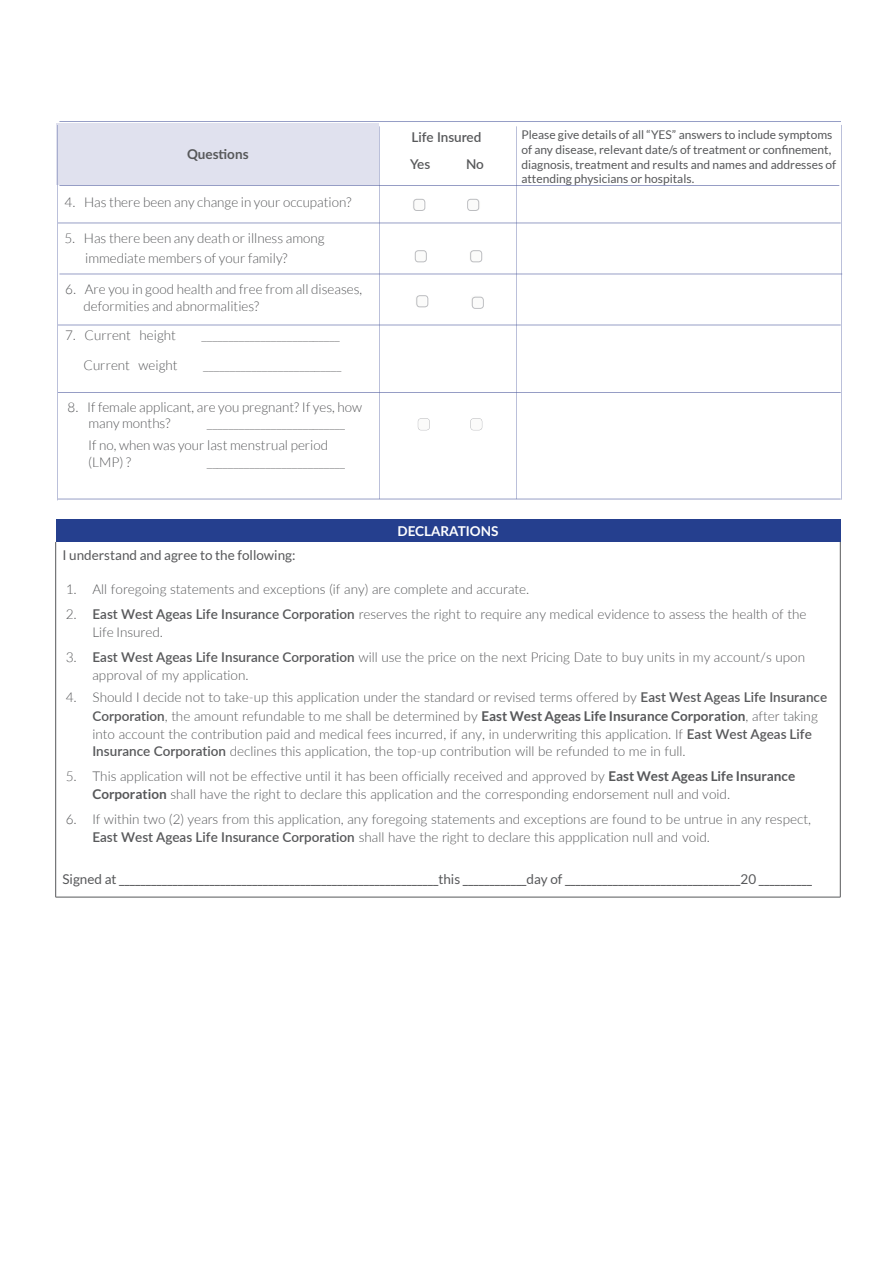
<style>
.page{position:relative;width:893px;height:1263px;background:#fff}
.page>*{position:absolute;margin:0;border:0;box-sizing:border-box;transform-origin:0 0}
.t1{font:300 13.5px/18px "Lato";color:#57585a}
.t2{font:13.5px "Lato";color:#57585a}
.t3{font:600 13.5px/27px "Lato";color:#57585a}
.t4{font:700 13.5px "Lato";color:#fff}
.t5{font:700 13.5px "Lato";color:#57585a}
.t6{font:12px/15px "Lato";color:#57585a}
.s1{font-weight:600}
.s2{font-weight:700}
</style>
<div class="page">
<div style="left:56px;top:519px;width:784px;height:23px;background:#253f8e"></div>
<hr style="left:55px;top:542px;width:1px;height:355px;background:#57585a">
<hr style="left:840px;top:542px;width:1px;height:355px;background:#57585a">
<hr style="left:56px;top:897px;width:784px;height:1px;background:#57585a">
<svg style="left:59px;top:184px;width:784px;height:247px"></svg>
<div style="left:57px;top:123px;width:322px;height:61px;background:#e0e1ee"></div>
<hr style="left:841px;top:125px;width:1px;height:375px;background:#4d5a9e">
<hr style="left:59px;top:185px;width:780px;height:1px;background:#4d5a9e">
<hr style="left:59px;top:121px;width:782px;height:1px;background:#4d5a9e">
<svg style="left:412px;top:199px;width:11px;height:11px"></svg>
<div style="left:414px;top:199px;width:11px;height:12px;border:1px solid #bcbdc0;border-radius:3px"></div>
<div style="left:469px;top:199px;width:11px;height:11px;background:#fbfbfa;border-radius:3px"></div>
<div style="left:467px;top:199px;width:12px;height:12px;border:1px solid #bcbdc0;border-radius:3px"></div>
<div style="left:415px;top:251px;width:11px;height:11px;background:#fbfbfa;border-radius:3px"></div>
<div style="left:415px;top:250px;width:12px;height:12px;border:1px solid #bcbdc0;border-radius:3px"></div>
<div style="left:469px;top:251px;width:11px;height:11px;background:#fbfbfa;border-radius:3px"></div>
<div style="left:470px;top:250px;width:12px;height:12px;border:1px solid #bcbdc0;border-radius:3px"></div>
<hr style="left:58px;top:223px;width:783px;height:1px;background:#4d5a9e">
<hr style="left:59px;top:274px;width:783px;height:1px;background:#4d5a9e">
<hr style="left:58px;top:325px;width:783px;height:1px;background:#4d5a9e">
<svg style="left:415px;top:296px;width:11px;height:11px"></svg>
<div style="left:417px;top:295px;width:11px;height:12px;border:1px solid #bcbdc0;border-radius:3px"></div>
<div style="left:471px;top:296px;width:11px;height:11px;background:#fbfbfa;border-radius:3px"></div>
<div style="left:472px;top:297px;width:12px;height:12px;border:1px solid #bcbdc0;border-radius:3px"></div>
<hr style="left:58px;top:392px;width:783px;height:1px;background:#4d5a9e">
<div style="left:418px;top:418px;width:12px;height:12px;border:1px solid #bcbdc0;border-radius:3px"></div>
<div style="left:418px;top:419px;width:11px;height:11px;background:#fbfbfa;border-radius:3px"></div>
<div style="left:471px;top:418px;width:11px;height:12px;border:1px solid #bcbdc0;border-radius:3px"></div>
<div style="left:471px;top:419px;width:11px;height:11px;background:#fbfbfa;border-radius:3px"></div>
<hr style="left:58px;top:499px;width:783px;height:1px;background:#4d5a9e">
<hr style="left:516px;top:126px;width:1px;height:373px;background:#4d5a9e">
<hr style="left:379px;top:126px;width:1px;height:373px;background:#4d5a9e">
<hr style="left:57px;top:125px;width:1px;height:375px;background:#4d5a9e">
<p class="t5" style="left:187px;top:144px;width:63px">Questions</p>
<p class="t1" style="left:65px;top:193px;width:288px">4. Has there been any change in your occupation?</p>
<p class="t1" style="left:85px;top:229px;width:241px;line-height:19.2px;text-indent:-21px">5. Has there been any death or illness among immediate members of your family?</p>
<p class="t1" style="left:84px;top:282px;width:280px;line-height:16.2px;text-indent:-18px">6. Are you in good health and free from all diseases, deformities and abnormalities?</p>
<p class="t1" style="left:65px;top:327px;width:112px">7. Current height</p>
<p class="t1" style="left:202px;top:327px;width:140px">__________________________</p>
<p class="t1" style="left:84px;top:356px;width:96px">Current weight</p>
<p class="t1" style="left:203px;top:356px;width:140px">__________________________</p>
<p class="t1" style="left:68px;top:398px;width:296px">8. If female applicant, are you pregnant? If yes, how</p>
<p class="t1" style="left:88px;top:414px;width:84px">many months?</p>
<p class="t1" style="left:88px;top:412px;width:258px;line-height:22px;text-indent:119px">__________________________<br>If no, when was your last menstrual period</p>
<p class="t1" style="left:88px;top:453px;width:44px">(LMP) ?</p>
<p class="t1" style="left:207px;top:453px;width:140px">__________________________</p>
<p class="t3" style="left:410px;top:123px;width:73px">Life Insured<br>Yes</p>
<p class="t3" style="left:466px;top:150px;width:19px">No</p>
<p class="t6" style="left:521px;top:127px;width:316px">Please give details of all “YES” answers to include symptoms of any disease, relevant date/s of treatment or confinement, diagnosis, treatment and results and names and addresses of</p>
<p class="t6" style="left:521px;top:171px;width:174px">attending physicians or hospitals.</p>
<p class="t4" style="left:397px;top:521px;width:103px">DECLARATIONS</p>
<p class="t2" style="left:62px;top:547px;width:235px">I understand and agree to the following:</p>
<p class="t1" style="left:66px;top:580px;width:465px">1. All foregoing statements and exceptions (if any) are complete and accurate.</p>
<p class="t1" style="left:92px;top:605px;width:716px;text-indent:-27px">2. <span class="s1">East West Ageas Life Insurance Corporation</span> reserves the right to require any medical evidence to assess the health of the<br>Life Insured.</p>
<p class="t1" style="left:92px;top:648px;width:714px;text-indent:-27px">3. <span class="s1">East West Ageas Life Insurance Corporation</span> will use the price on the next Pricing Date to buy units in my account/s upon approval of my application.</p>
<p class="t1" style="left:92px;top:688px;width:736px;text-indent:-27px">4. Should I decide not to take-up this application under the standard or revised terms offered by <span class="s1">East West Ageas Life Insurance Corporation</span>, the amount refundable to me shall be determined by <span class="s2">East West Ageas Life Insurance Corporation</span>, after taking into account the contribution paid and medical fees incurred, if any, in underwriting this application. If <span class="s1">East West Ageas Life Insurance Corporation</span> declines this application, the top-up contribution will be refunded to me in full.</p>
<p class="t1" style="left:92px;top:767px;width:704px;text-indent:-27px">5. This application will not be effective until it has been officially received and approved by <span class="s2">East West Ageas Life Insurance<br>Corporation</span> shall have the right to declare this application and the corresponding endorsement null and void.</p>
<p class="t1" style="left:92px;top:810px;width:720px;text-indent:-27px">6. If within two (2) years from this application, any foregoing statements and exceptions are found to be untrue in any respect,<br><span class="s1">East West Ageas Life Insurance Corporation</span> shall have the right to declare this appplication null and void.</p>
<p class="t2" style="left:62px;top:871px;width:751px">Signed at ____________________________________________________________this ____________day of _________________________________20 __________</p>
</div>
